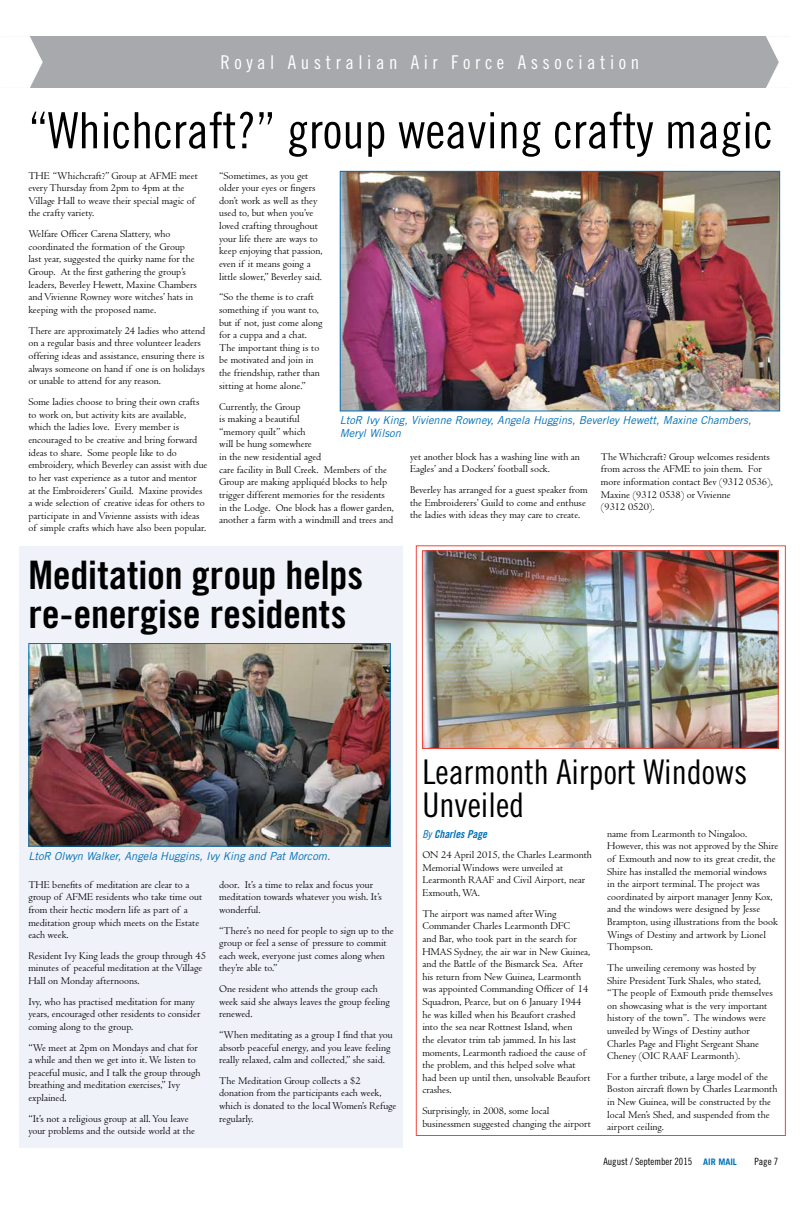
<style>
.page{position:relative;width:808px;height:1205px;background:#fff}
.page>*{position:absolute;margin:0;border:0;box-sizing:border-box;transform-origin:0 0}
.t1{font:50px "Trade Gothic Cond Eighteen";color:#000}
.t2{font:39.3px/39.3px "Trade Gothic Bold Cond Twenty";letter-spacing:-.005em;color:#000}
.t3{font:34px/33px "Trade Gothic Cond Eighteen";color:#000}
.t4{font:19px "Trade Gothic Cond Eighteen";letter-spacing:.24em;color:#fff}
.t5{font:italic 11px/13px "Trade Gothic";color:#0071b8}
.t6{font:11px "Trade Gothic Bold Cond Twenty Obl";color:#0071b8}
.t7{font:10.7px/12.6px "Centaur";color:#000}
.t8{font:10px "Trade Gothic Cond Eighteen";color:#000}
.s1{font-family:"Trade Gothic Cond Eighteen Obl"}
.s2{font-family:"Trade Gothic";font-weight:700;font-size:9px;color:#0071b8}
</style>
<div class="page">
<div style="left:0;top:37px;width:789px;height:51px;background:#a7a9ac"></div>
<svg style="left:766px;top:36px;width:23px;height:52px"></svg>
<svg style="left:0;top:36px;width:43px;height:52px"></svg>
<div style="left:20px;top:546px;width:383px;height:601px;background:#eff2f9"></div>
<img style="left:342px;top:173px;width:436px;height:236px">
<div style="left:340px;top:171px;width:440px;height:240px;border:1px solid #0071b8"></div>
<img style="left:30px;top:645px;width:359px;height:199px">
<div style="left:28px;top:643px;width:363px;height:203px;border:1px solid #0071b8"></div>
<img style="left:424px;top:552px;width:353px;height:195px">
<div style="left:422px;top:550px;width:357px;height:199px;border:1px solid #ef4637"></div>
<h3 class="t4" style="left:220px;top:51px;width:420px">Royal Australian Air Force Association</h3>
<h1 class="t1" style="left:28px;top:101px;width:746px">“Whichcraft?” group weaving crafty magic</h1>
<p class="t7" style="left:28px;top:169px;width:171px">THE “Whichcraft?” Group at AFME meet every Thursday from 2pm to 4pm at the Village Hall to weave their special magic of the crafty variety.</p>
<p class="t7" style="left:28px;top:228px;width:170px">Welfare Officer Carena Slattery, who coordinated the formation of the Group last year, suggested the quirky name for the Group. At the first gathering the group’s leaders, Beverley Hewett, Maxine Chambers and Vivienne Rowney wore witches’ hats in keeping with the proposed name.</p>
<p class="t7" style="left:28px;top:324px;width:178px">There are approximately 24 ladies who attend on a regular basis and three volunteer leaders offering ideas and assistance, ensuring there is always someone on hand if one is on holidays or unable to attend for any reason.</p>
<p class="t7" style="left:28px;top:396px;width:181px">Some ladies choose to bring their own crafts to work on, but activity kits are available, which the ladies love. Every member is encouraged to be creative and bring forward ideas to share. Some people like to do embroidery, which Beverley can assist with due to her vast experience as a tutor and mentor<br>at the Embroiderers’ Guild. Maxine provides a wide selection of creative ideas for others to participate in and Vivienne assists with ideas of simple crafts which have also been popular.</p>
<p class="t7" style="left:219px;top:169px;width:105px">“Sometimes, as you get older your eyes or fingers don’t work as well as they used to, but when you’ve loved crafting throughout your life there are ways to keep enjoying that passion, even if it means going a little slower,” Beverley said.</p>
<p class="t7" style="left:219px;top:291px;width:105px">“So the theme is to craft something if you want to, but if not, just come along for a cuppa and a chat.<br>The important thing is to be motivated and join in the friendship, rather than sitting at home alone.”</p>
<p class="t7" style="left:219px;top:400px;width:176px">Currently, the Group<br>is making a beautiful<br>“memory quilt” which<br>will be hung somewhere<br>in the new residential aged<br>care facility in Bull Creek. Members of the<br>Group are making appliquéd blocks to help trigger different memories for the residents in the Lodge. One block has a flower garden, another a farm with a windmill and trees and</p>
<p class="t5" style="left:340px;top:413px;width:413px">LtoR Ivy King, Vivienne Rowney, Angela Huggins, Beverley Hewett, Maxine Chambers,<br>Meryl Wilson</p>
<p class="t7" style="left:410px;top:450px;width:171px">yet another block has a washing line with an<br>Eagles’ and a Dockers’ football sock.</p>
<p class="t7" style="left:410px;top:484px;width:179px">Beverley has arranged for a guest speaker from the Embroiderers’ Guild to come and enthuse the ladies with ideas they may care to create.</p>
<p class="t7" style="left:601px;top:450px;width:173px">The Whichcraft? Group welcomes residents from across the AFME to join them. For more information contact Bev (9312 0536), Maxine (9312 0538) or Vivienne<br>(9312 0520).</p>
<h2 class="t2" style="left:28px;top:555px;width:336px">Meditation group helps re-energise residents</h2>
<p class="t5" style="left:28px;top:849px;width:304px">LtoR Olwyn Walker, Angela Huggins, Ivy King and Pat Morcom.</p>
<p class="t7" style="left:28px;top:878px;width:175px">THE benefits of meditation are clear to a group of AFME residents who take time out from their hectic modern life as part of a meditation group which meets on the Estate each week.</p>
<p class="t7" style="left:28px;top:949px;width:179px">Resident Ivy King leads the group through 45 minutes of peaceful meditation at the Village<br>Hall on Monday afternoons.</p>
<p class="t7" style="left:28px;top:995px;width:173px">Ivy, who has practised meditation for many years, encouraged other residents to consider coming along to the group.</p>
<p class="t7" style="left:28px;top:1041px;width:174px">“We meet at 2pm on Mondays and chat for a while and then we get into it. We listen to peaceful music, and I talk the group through breathing and meditation exercises,” Ivy explained.</p>
<p class="t7" style="left:28px;top:1112px;width:168px">“It’s not a religious group at all. You leave your problems and the outside world at the</p>
<p class="t7" style="left:219px;top:878px;width:164px">door. It’s a time to relax and focus your meditation towards whatever you wish. It’s wonderful.</p>
<p class="t7" style="left:219px;top:924px;width:176px">“There’s no need for people to sign up to the group or feel a sense of pressure to commit each week, everyone just comes along when they’re able to.”</p>
<p class="t7" style="left:219px;top:983px;width:172px">One resident who attends the group each week said she always leaves the group feeling renewed.</p>
<p class="t7" style="left:219px;top:1028px;width:175px">“When meditating as a group I find that you absorb peaceful energy, and you leave feeling really relaxed, calm and collected,” she said.</p>
<p class="t7" style="left:219px;top:1074px;width:179px">The Meditation Group collects a $2 donation from the participants each week, which is donated to the local Women’s Refuge regularly.</p>
<h3 class="t3" style="left:422px;top:755px;width:326px">Learmonth Airport Windows<br>Unveiled</h3>
<p class="t6" style="left:422px;top:827px;width:66px"><span class="s1">By</span> Charles Page</p>
<p class="t7" style="left:422px;top:849px;width:171px">ON 24 April 2015, the Charles Learmonth<br>Memorial Windows were unveiled at<br>Learmonth RAAF and Civil Airport, near<br>Exmouth, WA.</p>
<p class="t7" style="left:422px;top:907px;width:170px">The airport was named after Wing Commander Charles Learmonth DFC<br>and Bar, who took part in the search for HMAS Sydney, the air war in New Guinea, and the Battle of the Bismarck Sea. After his return from New Guinea, Learmonth was appointed Commanding Officer of 14<br>Squadron, Pearce, but on 6 January 1944 he was killed when his Beaufort crashed into the sea near Rottnest Island, when<br>the elevator trim tab jammed. In his last moments, Learmonth radioed the cause of the problem, and this helped solve what had been up until then, unsolvable Beaufort crashes.</p>
<p class="t7" style="left:422px;top:1104px;width:170px">Surprisingly, in 2008, some local businessmen suggested changing the airport</p>
<p class="t7" style="left:607px;top:827px;width:172px">name from Learmonth to Ningaloo.<br>However, this was not approved by the Shire of Exmouth and now to its great credit, the Shire has installed the memorial windows<br>in the airport terminal. The project was coordinated by airport manager Jenny Kox, and the windows were designed by Jesse Brampton, using illustrations from the book Wings of Destiny and artwork by Lionel Thompson.</p>
<p class="t7" style="left:607px;top:961px;width:167px">The unveiling ceremony was hosted by Shire President Turk Shales, who stated, “The people of Exmouth pride themselves on showcasing what is the very important history of the town”. The windows were unveiled by Wings of Destiny author Charles Page and Flight Sergeant Shane Cheney (OIC RAAF Learmonth).</p>
<p class="t7" style="left:607px;top:1070px;width:172px">For a further tribute, a large model of the Boston aircraft flown by Charles Learmonth in New Guinea, will be constructed by the local Men’s Shed, and suspended from the airport ceiling.</p>
<p class="t8" style="left:603px;top:1156px;width:135px">August / September 2015 <span class="s2">AIR MAIL</span></p>
<p class="t8" style="left:754px;top:1156px;width:25px">Page 7</p>
</div>
